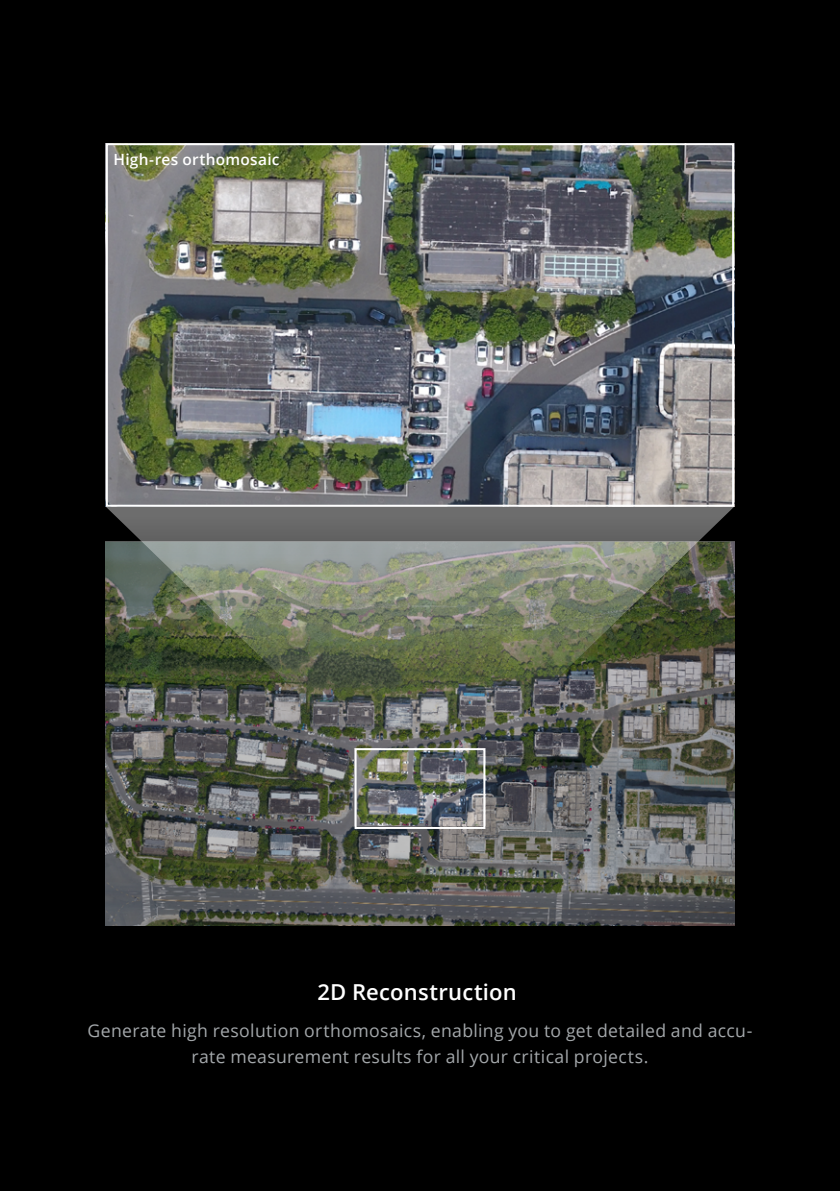
<style>
.page{position:relative;width:840px;height:1191px;background:#fff}
.page>*{position:absolute;margin:0;border:0;box-sizing:border-box;transform-origin:0 0}
.t1{font:600 22px "Open Sans";letter-spacing:.01em;color:#fff}
.t2{font:17.6px/26px "Open Sans";letter-spacing:.02em;color:#a4a8ab;text-align:center}
.t3{font:600 15.4px "Open Sans";letter-spacing:.02em;color:#fff}
</style>
<div class="page">
<div style="left:0;top:0;width:839px;height:1191px;background:#000"></div>
<img style="left:106px;top:748px;width:627px;height:178px">
<img style="left:357px;top:751px;width:125px;height:74px">
<div style="left:354px;top:748px;width:131px;height:81px;border:2px solid #fff"></div>
<img style="left:109px;top:146px;width:621px;height:358px">
<div style="left:106px;top:143px;width:627px;height:364px;border:2px solid #fff"></div>
<img style="left:106px;top:507px;width:627px;height:241px">
<p class="t3" style="left:113px;top:149px;width:167px">High-res orthomosaic</p>
<p class="t1" style="left:317px;top:977px;width:201px">2D Reconstruction</p>
<p class="t2" style="left:87px;top:1017px;width:666px">Generate high resolution orthomosaics, enabling you to get detailed and accu&shy;rate measurement results for all your critical projects.</p>
</div>
